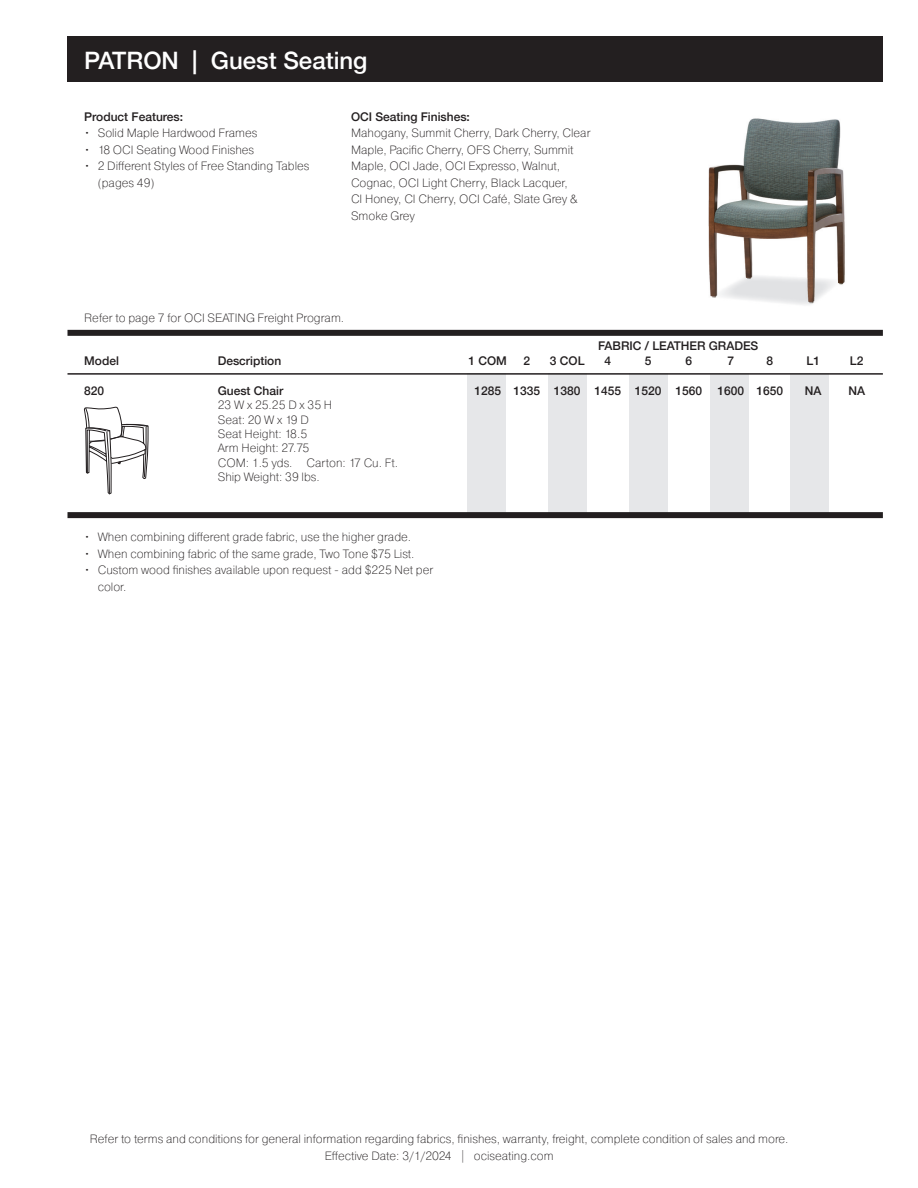
<style>
.page{position:relative;width:918px;height:1188px;background:#fff}
.page>*{position:absolute;margin:0;border:0;box-sizing:border-box;transform-origin:0 0}
.t1{font:500 24px "Helvetica Neue";color:#fff}
.t2{font:200 12px/16.5px "Pragmatica";color:#231f20}
.t3{font:500 12px "Helvetica Neue";color:#231f20}
</style>
<div class="page">
<div style="left:68px;top:36px;width:815px;height:46px;background:#231f20"></div>
<div style="left:68px;top:330px;width:815px;height:6px;background:#231f20"></div>
<div style="left:467px;top:374px;width:38px;height:143px;background:#e6e7e9"></div>
<div style="left:548px;top:374px;width:38px;height:143px;background:#e6e7e9"></div>
<div style="left:629px;top:374px;width:38px;height:143px;background:#e6e7e9"></div>
<div style="left:710px;top:374px;width:38px;height:143px;background:#e6e7e9"></div>
<div style="left:791px;top:374px;width:38px;height:143px;background:#e6e7e9"></div>
<div style="left:68px;top:512px;width:815px;height:6px;background:#231f20"></div>
<hr style="left:68px;top:373px;width:815px;height:2px;background:#231f20">
<svg style="left:84px;top:406px;width:64px;height:89px"></svg>
<img style="left:708px;top:118px;width:137px;height:187px">
<p class="t1" style="left:84px;top:41px;width:285px">PATRON | Guest Seating</p>
<p class="t3" style="left:84px;top:107px;width:100px">Product Features:</p>
<p class="t2" style="left:84px;top:124px;width:175px">• Solid Maple Hardwood Frames</p>
<p class="t2" style="left:84px;top:141px;width:172px">• 18 OCI Seating Wood Finishes</p>
<p class="t2" style="left:98px;top:157px;width:213px;text-indent:-14px">• 2 Different Styles of Free Standing Tables (pages 49)</p>
<p class="t3" style="left:351px;top:107px;width:120px">OCI Seating Finishes:</p>
<p class="t2" style="left:351px;top:124px;width:241px">Mahogany, Summit Cherry, Dark Cherry, Clear Maple, Pacific Cherry, OFS Cherry, Summit Maple, OCI Jade, OCI Expresso, Walnut, Cognac, OCI Light Cherry, Black Lacquer,<br>CI Honey, CI Cherry, OCI Café, Slate Grey &amp; Smoke Grey</p>
<p class="t2" style="left:84px;top:309px;width:261px">Refer to page 7 for OCI SEATING Freight Program.</p>
<p class="t3" style="left:598px;top:336px;width:162px">FABRIC / LEATHER GRADES</p>
<p class="t3" style="left:84px;top:351px;width:36px">Model</p>
<p class="t3" style="left:218px;top:351px;width:65px">Description</p>
<p class="t3" style="left:469px;top:351px;width:40px">1 COM</p>
<p class="t3" style="left:523px;top:351px;width:8px">2</p>
<p class="t3" style="left:550px;top:351px;width:36px">3 COL</p>
<p class="t3" style="left:604px;top:351px;width:8px">4</p>
<p class="t3" style="left:645px;top:351px;width:8px">5</p>
<p class="t3" style="left:685px;top:351px;width:8px">6</p>
<p class="t3" style="left:727px;top:351px;width:8px">7</p>
<p class="t3" style="left:766px;top:351px;width:8px">8</p>
<p class="t3" style="left:806px;top:351px;width:15px">L1</p>
<p class="t3" style="left:850px;top:351px;width:15px">L2</p>
<p class="t3" style="left:84px;top:381px;width:22px">820</p>
<p class="t3" style="left:218px;top:381px;width:67px">Guest Chair</p>
<p class="t3" style="left:474px;top:381px;width:229px">1285 1335 1380 1455 1520 1560</p>
<p class="t3" style="left:717px;top:381px;width:67px">1600 1650</p>
<p class="t3" style="left:805px;top:381px;width:18px">NA</p>
<p class="t3" style="left:848px;top:381px;width:18px">NA</p>
<p class="t2" style="left:218px;top:396px;width:116px">23 W x 25.25 D x 35 H</p>
<p class="t2" style="left:218px;top:411px;width:93px">Seat: 20 W x 19 D</p>
<p class="t2" style="left:218px;top:425px;width:91px">Seat Height: 18.5</p>
<p class="t2" style="left:218px;top:440px;width:93px">Arm Height: 27.75</p>
<p class="t2" style="left:218px;top:454px;width:182px">COM: 1.5 yds. Carton: 17 Cu. Ft.</p>
<p class="t2" style="left:218px;top:468px;width:104px">Ship Weight: 39 lbs.</p>
<p class="t2" style="left:84px;top:529px;width:328px">• When combining different grade fabric, use the higher grade.</p>
<p class="t2" style="left:84px;top:545px;width:332px">• When combining fabric of the same grade, Two Tone $75 List.</p>
<p class="t2" style="left:98px;top:562px;width:337px;text-indent:-14px">• Custom wood finishes available upon request - add $225 Net per color.</p>
<p class="t2" style="left:90px;top:1131px;width:700px;text-align:center">Refer to terms and conditions for general information regarding fabrics, finishes, warranty, freight, complete condition of sales and more.<br>Effective Date: 3/1/2024 | ociseating.com</p>
</div>
